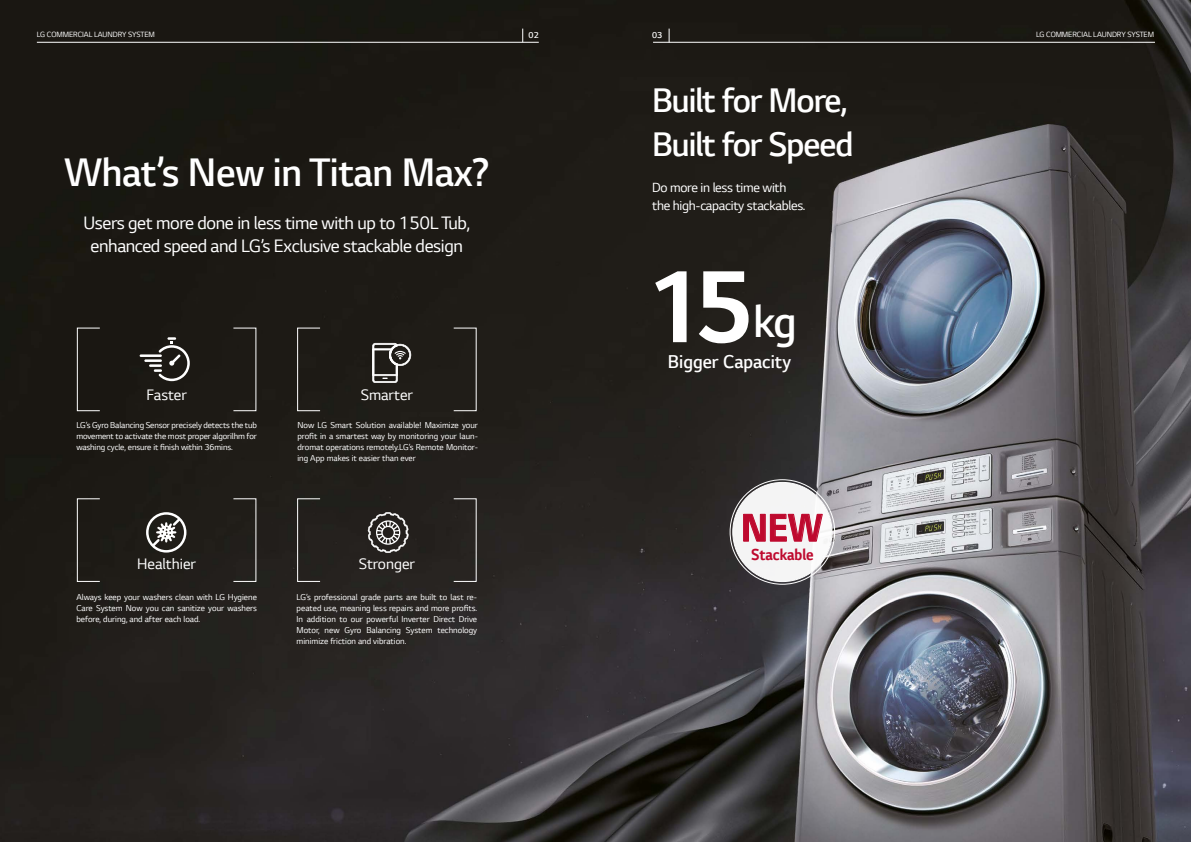
<style>
.page{position:relative;width:1191px;height:842px;background:#fff}
.page>*{position:absolute;margin:0;border:0;box-sizing:border-box;transform-origin:0 0}
.t1{font:700 107.5px "LG Smart";color:#fff;scale:.95 1}
.t2{font:600 47.6px "LG Smart";color:#fff;scale:.95 1}
.t3{font:600 42px "LG Smart";letter-spacing:-.01em;color:#fff}
.t4{font:700 40.8px "LG Smart";color:#be092e;scale:.9 1}
.t5{font:600 36px/44px "LG Smart";letter-spacing:-.03em;color:#fff}
.t6{font:600 19.6px "LG Smart";color:#fff}
.t7{font:19px/22.8px "LG Smart";letter-spacing:-.02em;color:#fff;text-align:center}
.t8{font:700 16.8px "LG Smart";color:#be092e;scale:.9 1}
.t9{font:16px "LG Smart";color:#fff}
.t10{font:14px/18px "LG Smart";letter-spacing:-.02em;color:#fff}
.t11{font:9px/11px "LG Smart";color:#fff;text-align:justify}
.t12{font:600 9px "LG Smart";color:#fff}
.t13{font:8px "LG Smart";letter-spacing:-.01em;color:#fff}
</style>
<div class="page">
<img style="left:0;top:0;width:1191px;height:842px">
<hr style="left:653px;top:42px;width:502px;height:1px;background:#fff">
<svg style="left:669px;top:29px;width:1px;height:14px"></svg>
<hr style="left:37px;top:42px;width:502px;height:1px;background:#fff">
<svg style="left:522px;top:29px;width:1px;height:13px"></svg>
<div style="left:733px;top:482px;width:99px;height:100px;background:#f4f4f5;border-radius:50px"></div>
<svg style="left:743px;top:514px;width:80px;height:28px"></svg>
<div style="left:77px;top:328px;width:23px;height:83px;border:1px solid #fff"></div>
<div style="left:297px;top:328px;width:23px;height:83px;border:1px solid #fff"></div>
<svg style="left:146px;top:512px;width:40px;height:41px"></svg>
<div style="left:77px;top:498px;width:23px;height:84px;border:1px solid #fff"></div>
<div style="left:297px;top:498px;width:23px;height:84px;border:1px solid #fff"></div>
<svg style="left:368px;top:512px;width:41px;height:41px;background:#5f5d5a"></svg>
<svg style="left:372px;top:343px;width:39px;height:40px;background:#605e5a"></svg>
<hr style="left:140px;top:354px;width:22px;height:3px;background:#fff">
<hr style="left:144px;top:359px;width:18px;height:3px;background:#fff">
<svg style="left:149px;top:337px;width:41px;height:44px;background:#4c4a46"></svg>
<p class="t13" style="left:37px;top:29px;width:120px">LG COMMERCIAL LAUNDRY SYSTEM</p>
<p class="t12" style="left:528px;top:29px;width:12px">02</p>
<h3 class="t3" style="left:65px;top:144px;width:427px">What’s New in Titan Max?</h3>
<h3 class="t7" style="left:83px;top:211px;width:388px">Users get more done in less time with up to 150L Tub, enhanced speed and LG’s Exclusive stackable design</h3>
<h3 class="t9" style="left:146px;top:384px;width:42px">Faster</h3>
<h3 class="t9" style="left:361px;top:384px;width:54px">Smarter</h3>
<p class="t11" style="left:76px;top:419px;width:182px">LG’s Gyro Balancing Sensor precisely detects the tub movement to activate the most proper algorilhm for washing cycle, ensure it finish within 36mins.</p>
<p class="t11" style="left:297px;top:419px;width:182px">Now LG Smart Solution available! Maximize your profit in a smartest way by monitoring your laun&shy;dromat operations remotely.LG’s Remote Monitor&shy;ing App makes it easier than ever</p>
<h3 class="t9" style="left:137px;top:553px;width:60px">Healthier</h3>
<h3 class="t9" style="left:359px;top:553px;width:58px">Stronger</h3>
<p class="t11" style="left:76px;top:591px;width:182px">Always keep your washers clean with LG Hygiene Care System Now you can sanitize your washers before, during, and after each load.</p>
<p class="t11" style="left:297px;top:591px;width:182px">LG’s professional grade parts are built to last re&shy;peated use, meaning less repairs and more profits.<br>In addition to our powerful Inverter Direct Drive Motor, new Gyro Balancing System technology minimize friction and vibration.</p>
<p class="t12" style="left:652px;top:29px;width:12px">03</p>
<p class="t13" style="left:1036px;top:29px;width:120px">LG COMMERCIAL LAUNDRY SYSTEM</p>
<h3 class="t5" style="left:652px;top:78px;width:203px">Built for More,<br>Built for Speed</h3>
<h3 class="t10" style="left:652px;top:178px;width:155px">Do more in less time with the high-capacity stackables.</h3>
<h1 class="t1" style="left:647px;top:234px;width:112px">15</h1>
<h3 class="t6" style="left:668px;top:348px;width:124px">Bigger Capacity</h3>
<h2 class="t2" style="left:753px;top:290px;width:47px">kg</h2>
<h3 class="t4" style="left:741px;top:500px;width:92px">NEW</h3>
<h3 class="t8" style="left:751px;top:543px;width:71px">Stackable</h3>
</div>
